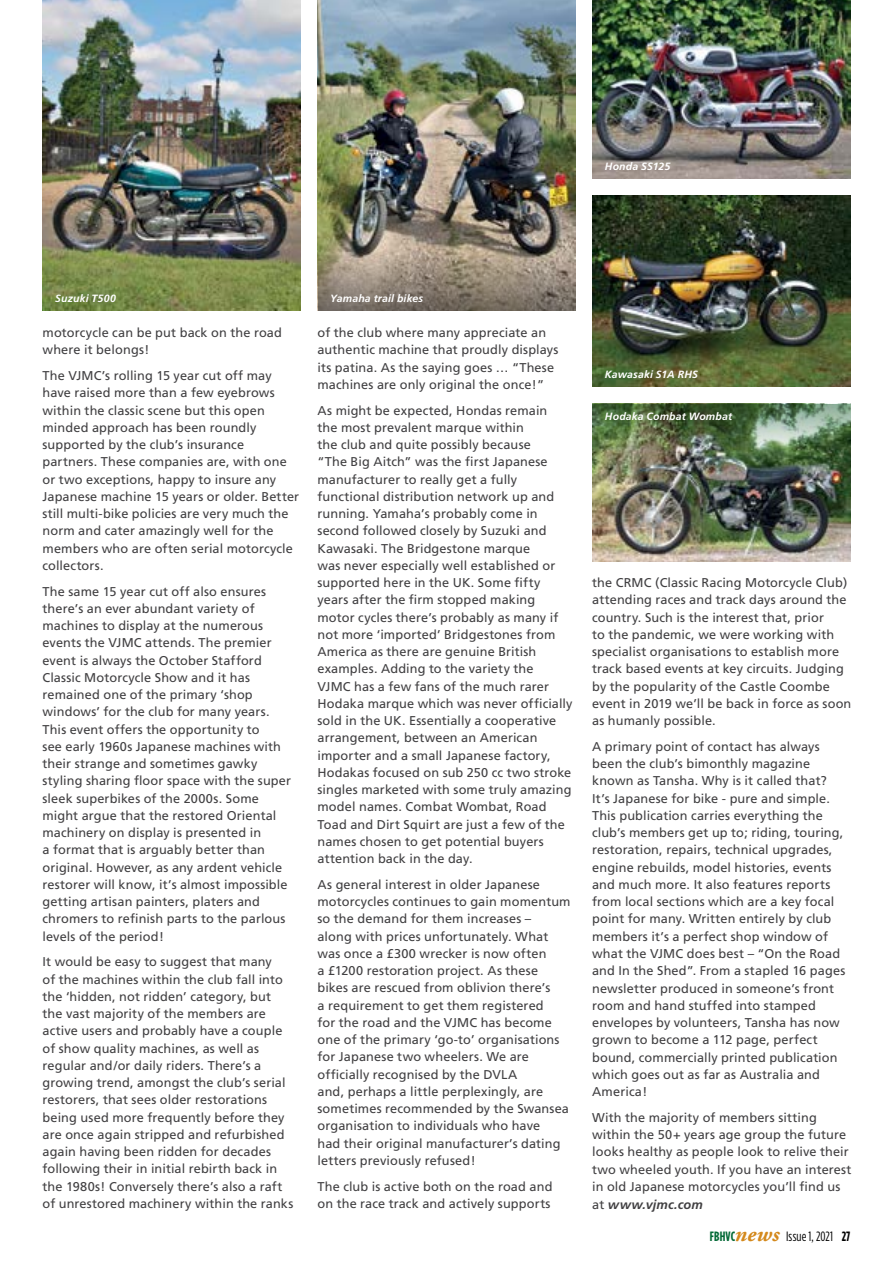
<style>
.page{position:relative;width:893px;height:1263px;background:#fff}
.page>*{position:absolute;margin:0;border:0;box-sizing:border-box;transform-origin:0 0}
.t1{font:13.5px "Gotham Condensed";letter-spacing:.01em;color:#000}
.t2{font:12.75px/17.2px "Frutiger";letter-spacing:.01em;color:#414042}
.t3{font:italic 700 10.5px "Frutiger";letter-spacing:.015em;color:#fff}
.s1{font-weight:700;font-style:italic}
.s2{font-weight:700;color:#036936}
.s3{font-family:"Adobe Garamond Pro";font-weight:700;font-style:italic;font-size:22.5px;color:#d4891c}
.s4{font-weight:700}
</style>
<div class="page">
<img style="left:592px;top:404px;width:258px;height:157px">
<img style="left:317px;top:0;width:258px;height:310px">
<img style="left:592px;top:196px;width:258px;height:191px">
<img style="left:592px;top:0;width:258px;height:179px">
<img style="left:43px;top:0;width:257px;height:310px">
<p class="t3" style="left:605px;top:160px;width:67px">Honda SS125</p>
<p class="t3" style="left:55px;top:292px;width:62px">Suzuki T500</p>
<p class="t3" style="left:330px;top:292px;width:95px">Yamaha trail bikes</p>
<p class="t2" style="left:43px;top:324px;width:241px">motorcycle can be put back on the road where it belongs!</p>
<p class="t2" style="left:43px;top:367px;width:258px">The VJMC’s rolling 15 year cut off may have raised more than a few eyebrows within the classic scene but this open minded approach has been roundly supported by the club’s insurance partners. These companies are, with one or two exceptions, happy to insure any Japanese machine 15 years or older. Better still multi-bike policies are very much the norm and cater amazingly well for the members who are often serial motorcycle collectors.</p>
<p class="t2" style="left:43px;top:582px;width:250px">The same 15 year cut off also ensures there’s an ever abundant variety of machines to display at the numerous events the VJMC attends. The premier event is always the October Stafford Classic Motorcycle Show and it has remained one of the primary ‘shop windows’ for the club for many years.<br>This event offers the opportunity to<br>see early 1960s Japanese machines with their strange and sometimes gawky styling sharing floor space with the super sleek superbikes of the 2000s. Some might argue that the restored Oriental machinery on display is presented in<br>a format that is arguably better than original. However, as any ardent vehicle restorer will know, it’s almost impossible getting artisan painters, platers and chromers to refinish parts to the parlous levels of the period!</p>
<p class="t2" style="left:43px;top:953px;width:252px">It would be easy to suggest that many<br>of the machines within the club fall into the ‘hidden, not ridden’ category, but the vast majority of the members are active users and probably have a couple of show quality machines, as well as regular and/or daily riders. There’s a growing trend, amongst the club’s serial restorers, that sees older restorations being used more frequently before they are once again stripped and refurbished again having been ridden for decades following their in initial rebirth back in the 1980s! Conversely there’s also a raft of unrestored machinery within the ranks</p>
<p class="t2" style="left:317px;top:324px;width:242px">of the club where many appreciate an authentic machine that proudly displays its patina. As the saying goes … “These machines are only original the once!”</p>
<p class="t2" style="left:317px;top:401px;width:257px">As might be expected, Hondas remain<br>the most prevalent marque within<br>the club and quite possibly because<br>“The Big Aitch” was the first Japanese manufacturer to really get a fully functional distribution network up and running. Yamaha’s probably come in second followed closely by Suzuki and Kawasaki. The Bridgestone marque<br>was never especially well established or supported here in the UK. Some fifty years after the firm stopped making motor cycles there’s probably as many if not more ‘imported’ Bridgestones from America as there are genuine British examples. Adding to the variety the<br>VJMC has a few fans of the much rarer Hodaka marque which was never officially sold in the UK. Essentially a cooperative arrangement, between an American importer and a small Japanese factory, Hodakas focused on sub 250 cc two stroke singles marketed with some truly amazing model names. Combat Wombat, Road Toad and Dirt Squirt are just a few of the names chosen to get potential buyers attention back in the day.</p>
<p class="t2" style="left:317px;top:876px;width:255px">As general interest in older Japanese motorcycles continues to gain momentum so the demand for them increases –<br>along with prices unfortunately. What was once a £300 wrecker is now often<br>a £1200 restoration project. As these bikes are rescued from oblivion there’s<br>a requirement to get them registered<br>for the road and the VJMC has become one of the primary ‘go-to’ organisations for Japanese two wheelers. We are officially recognised by the DVLA<br>and, perhaps a little perplexingly, are sometimes recommended by the Swansea organisation to individuals who have<br>had their original manufacturer’s dating letters previously refused!</p>
<p class="t2" style="left:317px;top:1178px;width:236px">The club is active both on the road and on the race track and actively supports</p>
<p class="t3" style="left:605px;top:369px;width:95px">Kawasaki S1A RHS</p>
<p class="t3" style="left:605px;top:411px;width:129px">Hodaka Combat Wombat</p>
<p class="t2" style="left:592px;top:574px;width:261px">the CRMC (Classic Racing Motorcycle Club) attending races and track days around the country. Such is the interest that, prior<br>to the pandemic, we were working with specialist organisations to establish more track based events at key circuits. Judging by the popularity of the Castle Coombe event in 2019 we’ll be back in force as soon as humanly possible.</p>
<p class="t2" style="left:592px;top:738px;width:255px">A primary point of contact has always been the club’s bimonthly magazine known as Tansha. Why is it called that?<br>It’s Japanese for bike - pure and simple.<br>This publication carries everything the club’s members get up to; riding, touring, restoration, repairs, technical upgrades, engine rebuilds, model histories, events and much more. It also features reports from local sections which are a key focal point for many. Written entirely by club members it’s a perfect shop window of what the VJMC does best – “On the Road and In the Shed”. From a stapled 16 pages newsletter produced in someone’s front room and hand stuffed into stamped envelopes by volunteers, Tansha has now grown to become a 112 page, perfect bound, commercially printed publication which goes out as far as Australia and America!</p>
<p class="t2" style="left:592px;top:1109px;width:261px">With the majority of members sitting within the 50+ years age group the future looks healthy as people look to relive their two wheeled youth. If you have an interest in old Japanese motorcycles you’ll find us at <span class="s1">www.vjmc.com</span></p>
<p class="t1" style="left:710px;top:1228px;width:142px"><span class="s2">FBHVC</span><span class="s3">news</span> Issue 1, 2021 <span class="s4">27</span></p>
</div>
